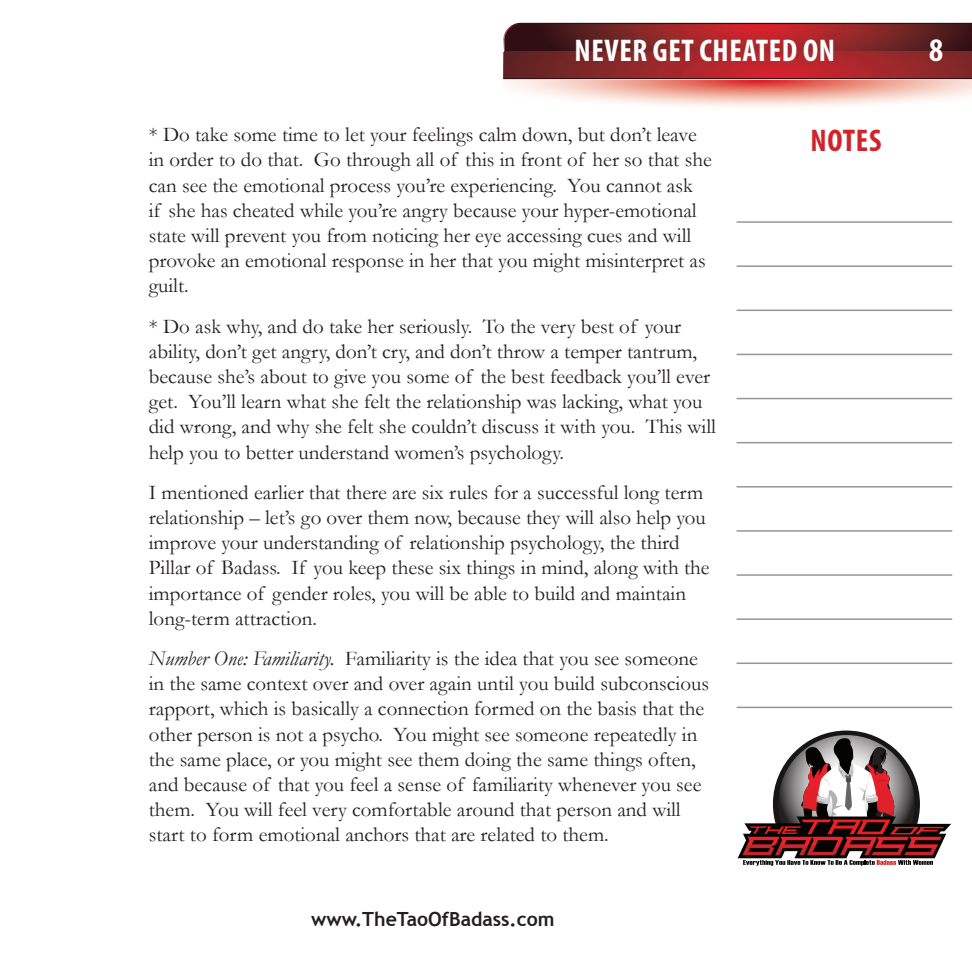
<style>
.page{position:relative;width:972px;height:972px;background:#fff}
.page>*{position:absolute;margin:0;border:0;box-sizing:border-box;transform-origin:0 0}
.t1{font:700 condensed 33px "Myriad Pro";color:#fff}
.t2{font:700 condensed 31.5px "Myriad Pro";letter-spacing:.02em;color:#fff}
.t3{font:700 condensed 31.5px "Myriad Pro";letter-spacing:.02em;color:#d1232a}
.t4{font:21px/25.2px "Garamond";color:#231f20}
.t5{font:700 19.5px "Trebuchet MS";color:#231f20}
.s1{font-style:italic}
</style>
<div class="page">
<svg style="left:738px;top:731px;width:213px;height:135px"></svg>
<hr style="left:737px;top:221px;width:215px;height:2px;background:#939598">
<hr style="left:737px;top:398px;width:215px;height:1px;background:#939598">
<hr style="left:737px;top:574px;width:215px;height:2px;background:#939598">
<hr style="left:737px;top:265px;width:215px;height:2px;background:#939598">
<hr style="left:737px;top:442px;width:215px;height:1px;background:#939598">
<hr style="left:737px;top:618px;width:215px;height:2px;background:#939598">
<hr style="left:737px;top:310px;width:215px;height:1px;background:#939598">
<hr style="left:737px;top:486px;width:215px;height:2px;background:#939598">
<hr style="left:737px;top:663px;width:215px;height:1px;background:#939598">
<hr style="left:737px;top:354px;width:215px;height:1px;background:#939598">
<hr style="left:737px;top:530px;width:215px;height:2px;background:#939598">
<hr style="left:737px;top:707px;width:215px;height:1px;background:#939598">
<svg style="left:504px;top:80px;width:468px;height:27px"></svg>
<svg style="left:503px;top:23px;width:469px;height:56px;background:#792124"></svg>
<svg style="left:504px;top:51px;width:468px;height:27px;background:#992628"></svg>
<h2 class="t2" style="left:574px;top:31px;width:262px">NEVER GET CHEATED ON</h2>
<h1 class="t1" style="left:929px;top:29px;width:16px">8</h1>
<p class="t4" style="left:149px;top:122px;width:565px">* Do take some time to let your feelings calm down, but don’t leave in order to do that. Go through all of this in front of her so that she can see the emotional process you’re experiencing. You cannot ask<br>if she has cheated while you’re angry because your hyper-emotional state will prevent you from noticing her eye accessing cues and will provoke an emotional response in her that you might misinterpret as guilt.</p>
<p class="t4" style="left:149px;top:313px;width:569px">* Do ask why, and do take her seriously. To the very best of your ability, don’t get angry, don’t cry, and don’t throw a temper tantrum, because she’s about to give you some of the best feedback you’ll ever get. You’ll learn what she felt the relationship was lacking, what you did wrong, and why she felt she couldn’t discuss it with you. This will help you to better understand women’s psychology.</p>
<p class="t4" style="left:149px;top:479px;width:562px">I mentioned earlier that there are six rules for a successful long term relationship – let’s go over them now, because they will also help you improve your understanding of relationship psychology, the third Pillar of Badass. If you keep these six things in mind, along with the importance of gender roles, you will be able to build and maintain long-term attraction.</p>
<p class="t4" style="left:149px;top:645px;width:562px"><span class="s1">Number One: Familiarity.</span> Familiarity is the idea that you see someone in the same context over and over again until you build subconscious rapport, which is basically a connection formed on the basis that the other person is not a psycho. You might see someone repeatedly in the same place, or you might see them doing the same things often, and because of that you feel a sense of familiarity whenever you see them. You will feel very comfortable around that person and will start to form emotional anchors that are related to them.</p>
<p class="t5" style="left:311px;top:906px;width:245px">www.TheTaoOfBadass.com</p>
<h2 class="t3" style="left:811px;top:121px;width:72px">NOTES</h2>
</div>
